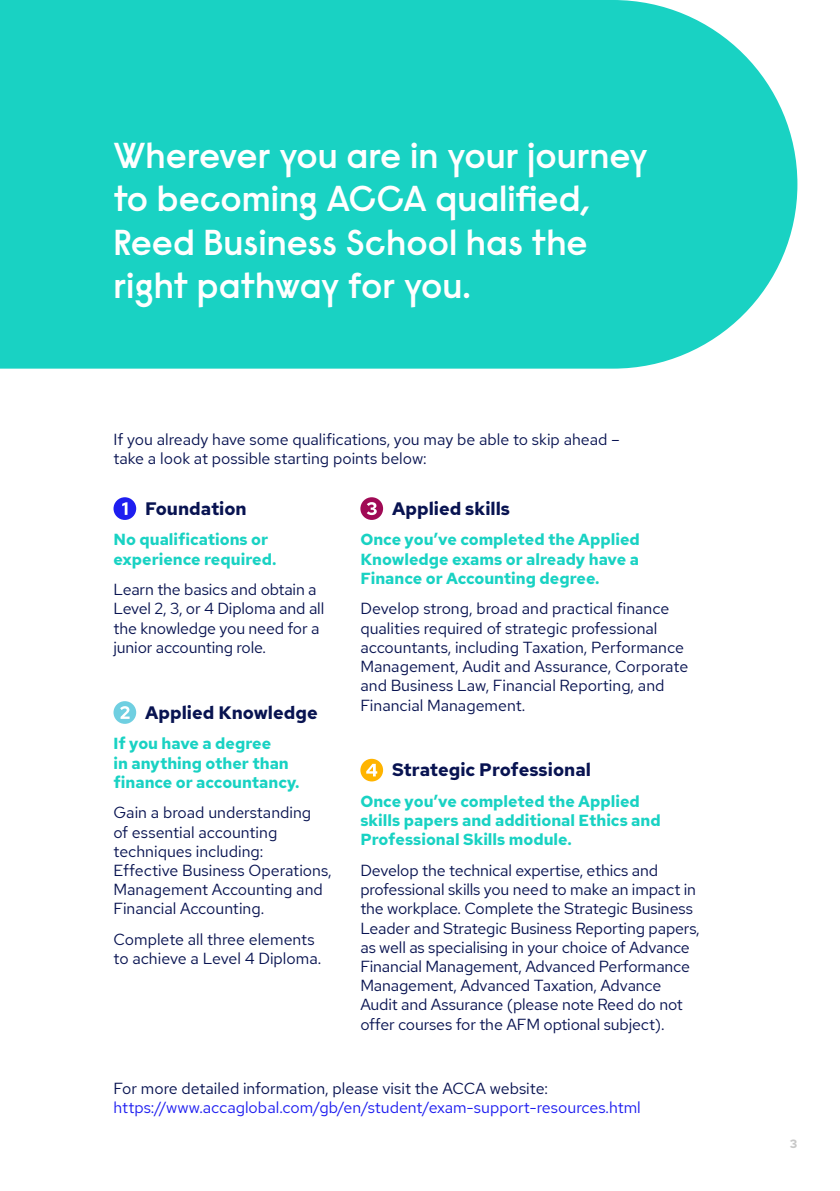
<style>
.page{position:relative;width:840px;height:1191px;background:#fff}
.page>*{position:absolute;margin:0;border:0;box-sizing:border-box;transform-origin:0 0}
.t1{font:600 36px/43.2px "Raisonne Pro";color:#fff}
.t2{font:700 18px "Red Hat Text";color:#081351}
.t3{font:16px/19.2px "Red Hat Text";letter-spacing:-.01em;color:#081351}
.t4{font:700 16px/19.2px "Red Hat Text";color:#19d2c3}
.t5{font:16px "Red Hat Text";color:#1e1ef0}
.t6{font:700 12px "Red Hat Text";color:#c8c8c8}
</style>
<div class="page">
<div style="left:0;top:0;width:797px;height:369px;background:#19d2c3"></div>
<div style="left:113px;top:497px;width:23px;height:23px;background:#1e1ef0;border-radius:50%"></div>
<svg style="left:122px;top:502px;width:5px;height:13px"></svg>
<div style="left:113px;top:701px;width:23px;height:23px;background:#6fcfe1;border-radius:50%"></div>
<svg style="left:120px;top:706px;width:9px;height:13px"></svg>
<div style="left:360px;top:497px;width:23px;height:23px;background:#a00a55;border-radius:50%"></div>
<svg style="left:367px;top:502px;width:9px;height:13px"></svg>
<div style="left:360px;top:759px;width:23px;height:22px;background:#ffb400;border-radius:50%"></div>
<svg style="left:366px;top:764px;width:11px;height:12px"></svg>
<h1 class="t1" style="left:113px;top:133px;width:536px">Wherever you are in your journey to becoming ACCA qualified,<br>Reed Business School has the right pathway for you.</h1>
<p class="t3" style="left:113px;top:429px;width:507px">If you already have some qualifications, you may be able to skip ahead – take a look at possible starting points below:</p>
<p class="t2" style="left:145px;top:496px;width:103px">Foundation</p>
<p class="t4" style="left:113px;top:530px;width:164px">No qualifications or experience required.</p>
<p class="t3" style="left:113px;top:580px;width:212px">Learn the basics and obtain a<br>Level 2, 3, or 4 Diploma and all the knowledge you need for a junior accounting role.</p>
<p class="t2" style="left:392px;top:496px;width:119px">Applied skills</p>
<p class="t4" style="left:360px;top:530px;width:281px;text-align:justify">Once you’ve completed the Applied Knowledge exams or already have a Finance or Accounting degree.</p>
<p class="t3" style="left:360px;top:599px;width:329px">Develop strong, broad and practical finance qualities required of strategic professional accountants, including Taxation, Performance Management, Audit and Assurance, Corporate and Business Law, Financial Reporting, and Financial Management.</p>
<p class="t2" style="left:145px;top:700px;width:174px">Applied Knowledge</p>
<p class="t4" style="left:113px;top:734px;width:187px">If you have a degree<br>in anything other than finance or accountancy.</p>
<p class="t3" style="left:113px;top:803px;width:219px">Gain a broad understanding<br>of essential accounting techniques including:<br>Effective Business Operations,<br>Management Accounting and<br>Financial Accounting.</p>
<p class="t3" style="left:113px;top:929px;width:209px">Complete all three elements to achieve a Level 4 Diploma.</p>
<p class="t2" style="left:392px;top:758px;width:200px">Strategic Professional</p>
<p class="t4" style="left:360px;top:791px;width:302px">Once you’ve completed the Applied skills papers and additional Ethics and<br>Professional Skills module.</p>
<p class="t3" style="left:360px;top:860px;width:340px">Develop the technical expertise, ethics and professional skills you need to make an impact in the workplace. Complete the Strategic Business Leader and Strategic Business Reporting papers, as well as specialising in your choice of Advance Financial Management, Advanced Performance Management, Advanced Taxation, Advance Audit and Assurance (please note Reed do not offer courses for the AFM optional subject).</p>
<p class="t3" style="left:113px;top:1078px;width:436px">For more detailed information, please visit the ACCA website:</p>
<p class="t5" style="left:113px;top:1097px;width:528px">https://www.accaglobal.com/gb/en/student/exam-support-resources.html</p>
<p class="t6" style="left:789px;top:1136px;width:9px">3</p>
</div>
